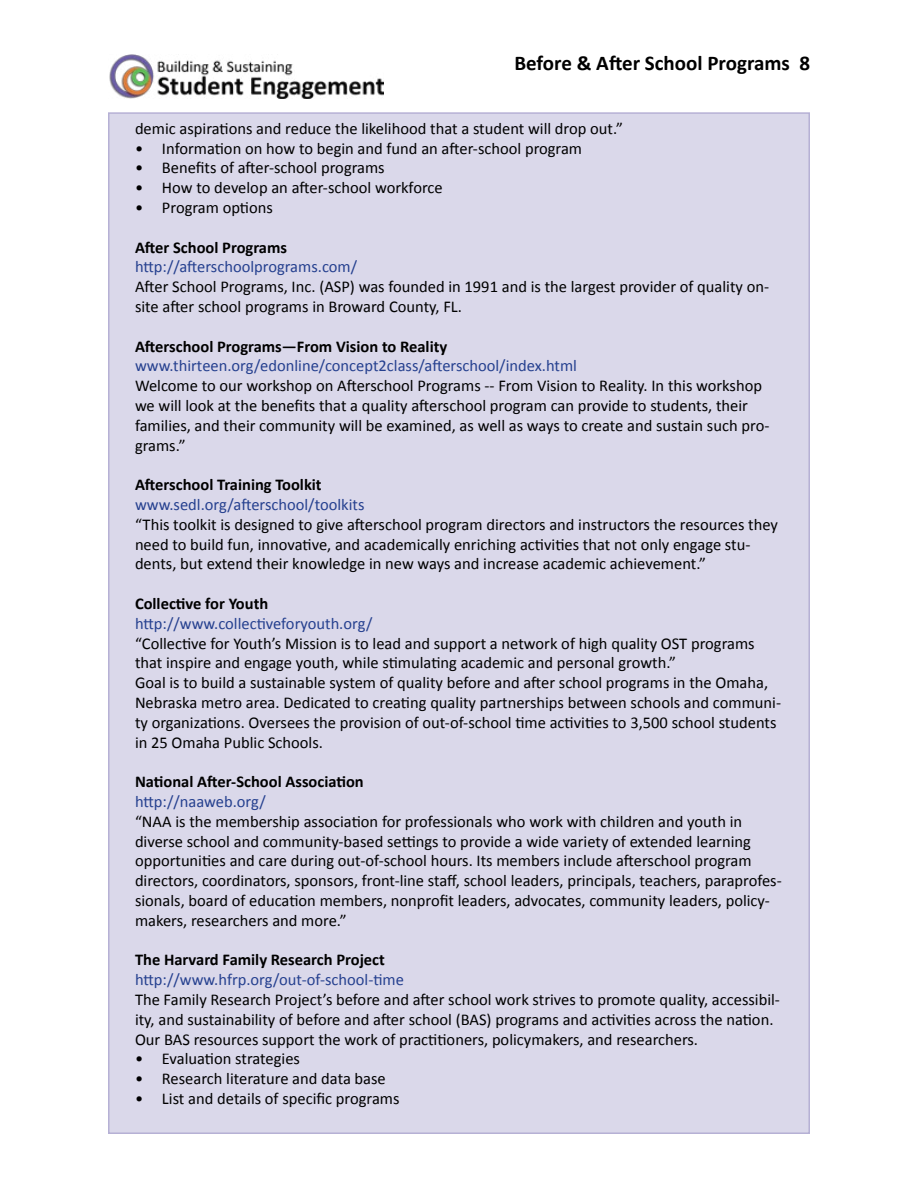
<style>
.page{position:relative;width:918px;height:1188px;background:#fff}
.page>*{position:absolute;margin:0;border:0;box-sizing:border-box;transform-origin:0 0}
.t1{font:700 21px "Calibri";color:#000}
.t2{font:16.5px/19.8px "Calibri";color:#000}
.t3{font:16.5px "Calibri";color:#25408f}
.t4{font:700 16.5px "Calibri";color:#000}
</style>
<div class="page">
<img style="left:109px;top:54px;width:274px;height:45px">
<div style="left:109px;top:113px;width:700px;height:1020px;background:#dad8ea"></div>
<p class="t1" style="left:514px;top:49px;width:297px">Before &amp; After School Programs 8</p>
<p class="t2" style="left:135px;top:119px;width:490px">demic aspirations and reduce the likelihood that a student will drop out.”</p>
<p class="t2" style="left:135px;top:138px;width:449px">• Information on how to begin and fund an after-school program</p>
<p class="t2" style="left:135px;top:158px;width:251px">• Benefits of after-school programs</p>
<p class="t2" style="left:135px;top:178px;width:309px">• How to develop an after-school workforce</p>
<p class="t2" style="left:135px;top:198px;width:139px">• Program options</p>
<p class="t4" style="left:135px;top:237px;width:154px">After School Programs</p>
<p class="t3" style="left:135px;top:257px;width:224px">http://afterschoolprograms.com/</p>
<p class="t2" style="left:135px;top:277px;width:636px">After School Programs, Inc. (ASP) was founded in 1991 and is the largest provider of quality on&shy;site after school programs in Broward County, FL.</p>
<p class="t4" style="left:135px;top:336px;width:314px">Afterschool Programs—From Vision to Reality</p>
<p class="t3" style="left:135px;top:356px;width:444px">www.thirteen.org/edonline/concept2class/afterschool/index.html</p>
<p class="t2" style="left:135px;top:376px;width:636px">Welcome to our workshop on Afterschool Programs -- From Vision to Reality. In this workshop we will look at the benefits that a quality afterschool program can provide to students, their families, and their community will be examined, as well as ways to create and sustain such pro&shy;grams.”</p>
<p class="t4" style="left:135px;top:474px;width:188px">Afterschool Training Toolkit</p>
<p class="t3" style="left:135px;top:494px;width:231px">www.sedl.org/afterschool/toolkits</p>
<p class="t2" style="left:135px;top:515px;width:645px">“This toolkit is designed to give afterschool program directors and instructors the resources they need to build fun, innovative, and academically enriching activities that not only engage stu&shy;dents, but extend their knowledge in new ways and increase academic achievement.”</p>
<p class="t4" style="left:135px;top:593px;width:135px">Collective for Youth</p>
<p class="t3" style="left:135px;top:613px;width:239px">http://www.collectiveforyouth.org/</p>
<p class="t2" style="left:135px;top:633px;width:648px">“Collective for Youth’s Mission is to lead and support a network of high quality OST programs that inspire and engage youth, while stimulating academic and personal growth.”<br>Goal is to build a sustainable system of quality before and after school programs in the Omaha, Nebraska metro area. Dedicated to creating quality partnerships between schools and communi&shy;ty organizations. Oversees the provision of out-of-school time activities to 3,500 school students in 25 Omaha Public Schools.</p>
<p class="t4" style="left:135px;top:771px;width:230px">National After-School Association</p>
<p class="t3" style="left:135px;top:791px;width:132px">http://naaweb.org/</p>
<p class="t2" style="left:135px;top:812px;width:648px">“NAA is the membership association for professionals who work with children and youth in diverse school and community-based settings to provide a wide variety of extended learning opportunities and care during out-of-school hours. Its members include afterschool program directors, coordinators, sponsors, front-line staff, school leaders, principals, teachers, paraprofes&shy;sionals, board of education members, nonprofit leaders, advocates, community leaders, policy&shy;makers, researchers and more.”</p>
<p class="t4" style="left:135px;top:949px;width:251px">The Harvard Family Research Project</p>
<p class="t3" style="left:135px;top:969px;width:270px">http://www.hfrp.org/out-of-school-time</p>
<p class="t2" style="left:135px;top:990px;width:646px">The Family Research Project’s before and after school work strives to promote quality, accessibil&shy;ity, and sustainability of before and after school (BAS) programs and activities across the nation.<br>Our BAS resources support the work of practitioners, policymakers, and researchers.</p>
<p class="t2" style="left:135px;top:1049px;width:167px">• Evaluation strategies</p>
<p class="t2" style="left:135px;top:1069px;width:252px">• Research literature and data base</p>
<p class="t2" style="left:135px;top:1089px;width:266px">• List and details of specific programs</p>
</div>
